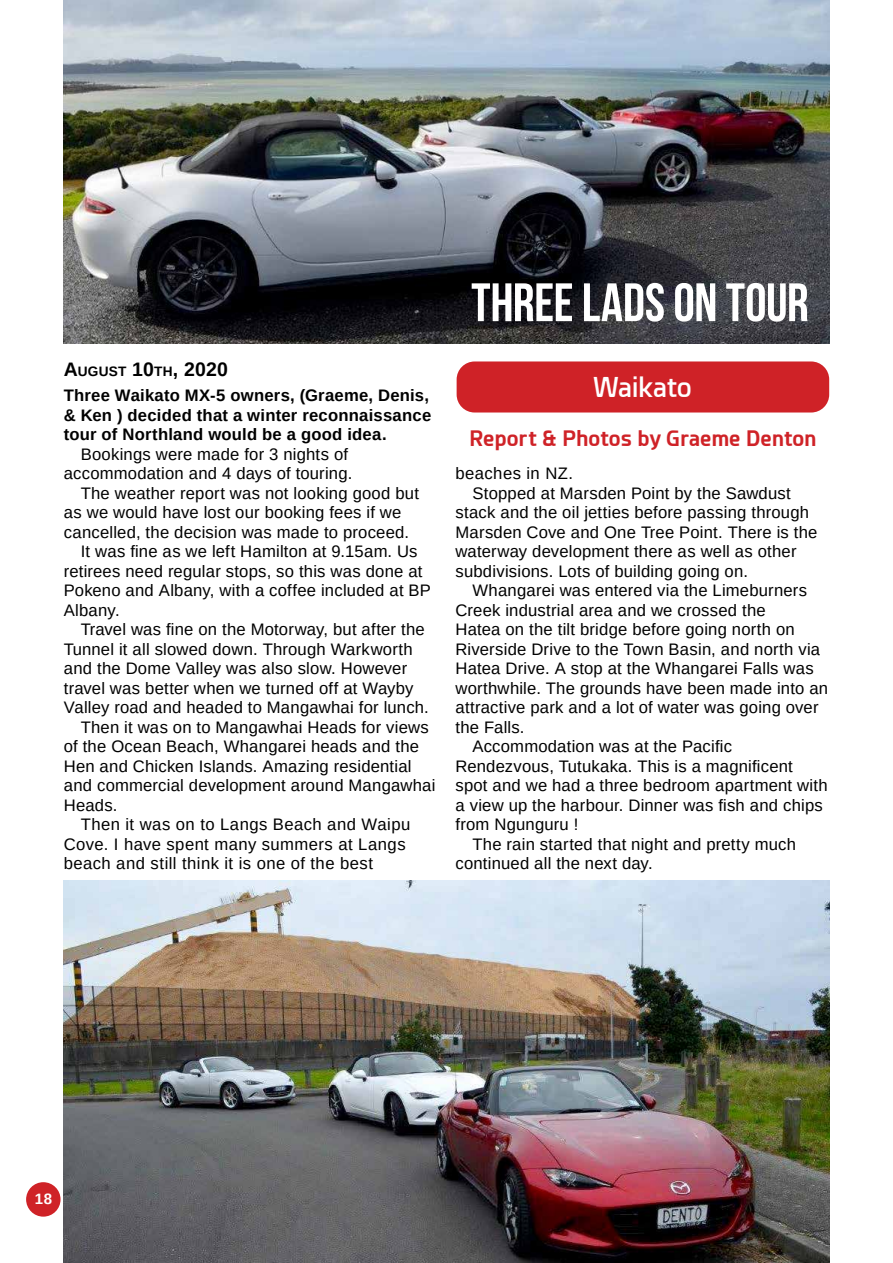
<style>
.page{position:relative;width:893px;height:1263px;background:#fff}
.page>*{position:absolute;margin:0;border:0;box-sizing:border-box;transform-origin:0 0}
.t1{font:700 54px "Bebas Neue";letter-spacing:-.005em;color:#fff}
.t2{font:600 27px "Esphimere";letter-spacing:-.015em;color:#fff}
.t3{font:700 21px "Esphimere";letter-spacing:.01em;color:#cf2227}
.t4{font:700 19.5px "Arimo";letter-spacing:.01em;color:#000}
.t5{font:16.65px "Arimo";letter-spacing:.01em;color:#000}
.t6{font:700 16.65px/19.5px "Arimo";letter-spacing:.015em;color:#000}
.t7{font:16.65px "Arimo";letter-spacing:.03em;color:#000}
.t8{font:700 15px "Arimo";color:#fff}
.s1{font-size:13.65px}
</style>
<div class="page">
<div style="left:26px;top:1182px;width:35px;height:34px;background:#cf2227;border-radius:50%"></div>
<div style="left:457px;top:361px;width:372px;height:51px;background:#cf2227;border-radius:18px"></div>
<img style="left:64px;top:881px;width:765px;height:382px">
<img style="left:64px;top:0;width:765px;height:343px">
<p class="t4" style="left:64px;top:355px;width:166px">A<span class="s1">UGUST</span> 10<span class="s1">TH</span>, 2020</p>
<p class="t6" style="left:64px;top:386px;width:369px">Three Waikato MX-5 owners, (Graeme, Denis, &amp; Ken ) decided that a winter reconnaissance tour of Northland would be a good idea.</p>
<p class="t5" style="left:81px;top:443px;width:269px">Bookings were made for 3 nights of</p>
<p class="t5" style="left:64px;top:463px;width:290px">accommodation and 4 days of touring.</p>
<p class="t5" style="left:81px;top:482px;width:340px">The weather report was not looking good but</p>
<p class="t5" style="left:64px;top:502px;width:339px">as we would have lost our booking fees if we</p>
<p class="t5" style="left:64px;top:521px;width:347px">cancelled, the decision was made to proceed.</p>
<p class="t5" style="left:81px;top:541px;width:338px">It was fine as we left Hamilton at 9.15am. Us</p>
<p class="t5" style="left:64px;top:560px;width:360px">retirees need regular stops, so this was done at</p>
<p class="t5" style="left:64px;top:580px;width:369px">Pokeno and Albany, with a coffee included at BP</p>
<p class="t5" style="left:64px;top:599px;width:57px">Albany.</p>
<p class="t5" style="left:81px;top:619px;width:345px">Travel was fine on the Motorway, but after the</p>
<p class="t5" style="left:64px;top:638px;width:350px">Tunnel it all slowed down. Through Warkworth</p>
<p class="t5" style="left:64px;top:658px;width:345px">and the Dome Valley was also slow. However</p>
<p class="t5" style="left:64px;top:677px;width:351px">travel was better when we turned off at Wayby</p>
<p class="t5" style="left:64px;top:697px;width:367px">Valley road and headed to Mangawhai for lunch.</p>
<p class="t5" style="left:81px;top:716px;width:350px">Then it was on to Mangawhai Heads for views</p>
<p class="t5" style="left:64px;top:736px;width:357px">of the Ocean Beach, Whangarei heads and the</p>
<p class="t5" style="left:64px;top:755px;width:349px">Hen and Chicken Islands. Amazing residential</p>
<p class="t5" style="left:64px;top:775px;width:373px">and commercial development around Mangawhai</p>
<p class="t5" style="left:64px;top:794px;width:55px">Heads.</p>
<p class="t5" style="left:81px;top:814px;width:331px">Then it was on to Langs Beach and Waipu</p>
<p class="t5" style="left:64px;top:833px;width:343px">Cove. I have spent many summers at Langs</p>
<p class="t7" style="left:64px;top:853px;width:311px">beach and still think it is one of the best</p>
<h1 class="t1" style="left:471px;top:273px;width:339px">THREE LADS ON TOUR</h1>
<h2 class="t2" style="left:593px;top:371px;width:101px">Waikato</h2>
<p class="t3" style="left:469px;top:425px;width:348px">Report &amp; Photos by Graeme Denton</p>
<p class="t5" style="left:455px;top:463px;width:119px">beaches in NZ.</p>
<p class="t5" style="left:472px;top:482px;width:320px">Stopped at Marsden Point by the Sawdust</p>
<p class="t5" style="left:455px;top:502px;width:355px">stack and the oil jetties before passing through</p>
<p class="t5" style="left:455px;top:521px;width:364px">Marsden Cove and One Tree Point. There is the</p>
<p class="t5" style="left:455px;top:541px;width:343px">waterway development there as well as other</p>
<p class="t5" style="left:455px;top:560px;width:294px">subdivisions. Lots of building going on.</p>
<p class="t5" style="left:472px;top:580px;width:336px">Whangarei was entered via the Limeburners</p>
<p class="t5" style="left:455px;top:599px;width:312px">Creek industrial area and we crossed the</p>
<p class="t5" style="left:455px;top:619px;width:341px">Hatea on the tilt bridge before going north on</p>
<p class="t5" style="left:455px;top:638px;width:366px">Riverside Drive to the Town Basin, and north via</p>
<p class="t5" style="left:455px;top:658px;width:360px">Hatea Drive. A stop at the Whangarei Falls was</p>
<p class="t5" style="left:455px;top:677px;width:374px">worthwhile. The grounds have been made into an</p>
<p class="t5" style="left:455px;top:697px;width:365px">attractive park and a lot of water was going over</p>
<p class="t5" style="left:455px;top:716px;width:71px">the Falls.</p>
<p class="t5" style="left:472px;top:736px;width:261px">Accommodation was at the Pacific</p>
<p class="t5" style="left:455px;top:755px;width:339px">Rendezvous, Tutukaka. This is a magnificent</p>
<p class="t5" style="left:455px;top:775px;width:374px">spot and we had a three bedroom apartment with</p>
<p class="t5" style="left:455px;top:794px;width:369px">a view up the harbour. Dinner was fish and chips</p>
<p class="t5" style="left:455px;top:814px;width:124px">from Ngunguru !</p>
<p class="t5" style="left:472px;top:833px;width:325px">The rain started that night and pretty much</p>
<p class="t5" style="left:455px;top:853px;width:199px">continued all the next day.</p>
<p class="t8" style="left:35px;top:1188px;width:19px">18</p>
</div>
